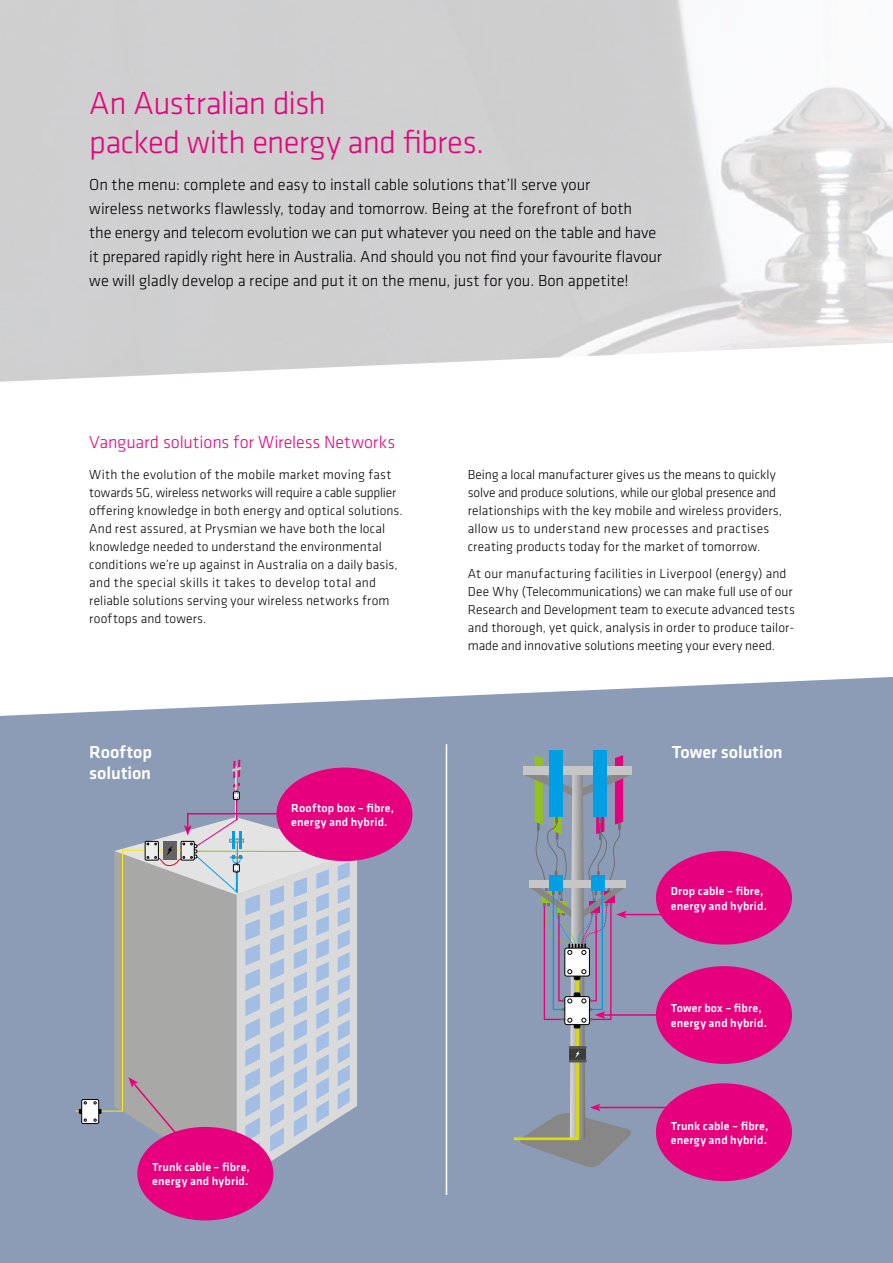
<style>
.page{position:relative;width:893px;height:1263px;background:#fff}
.page>*{position:absolute;margin:0;border:0;box-sizing:border-box;transform-origin:0 0}
.t1{font:300 33px/39px "Klavika";letter-spacing:-.02em;color:#e6007d}
.t2{font:300 18px "Klavika";letter-spacing:-.01em;color:#e6007d}
.t3{font:500 18px/21px "Klavika";color:#fff}
.t4{font:300 16.5px/24px "Klavika";letter-spacing:-.005em;color:#000}
.t5{font:300 13.5px/18px "Klavika";letter-spacing:.005em;color:#000}
.t6{font:500 12px/14.4px "Klavika";letter-spacing:.015em;color:#fff}
</style>
<div class="page">
<div style="left:0;top:677px;width:893px;height:586px;background:#8d9cb6"></div>
<div style="left:593px;top:750px;width:13px;height:66px;background:#009fe3"></div>
<div style="left:550px;top:750px;width:13px;height:66px;background:#009fe3"></div>
<hr style="left:603px;top:1014px;width:66px;height:2px;background:#e6007d">
<hr style="left:598px;top:1107px;width:86px;height:1px;background:#e6007d">
<hr style="left:624px;top:914px;width:44px;height:1px;background:#e6007d">
<svg style="left:511px;top:755px;width:121px;height:413px;background:#8c99ad"></svg>
<div style="left:656px;top:851px;width:136px;height:93px;background:#e6007d;border-radius:50%"></div>
<div style="left:656px;top:966px;width:136px;height:98px;background:#e6007d;border-radius:50%"></div>
<div style="left:656px;top:1083px;width:136px;height:98px;background:#e6007d;border-radius:50%"></div>
<div style="left:137px;top:1127px;width:136px;height:93px;background:#e6007d;border-radius:50%"></div>
<div style="left:276px;top:767px;width:136px;height:94px;background:#e6007d;border-radius:50%"></div>
<svg style="left:74px;top:760px;width:283px;height:423px;background:#b1a0b8"></svg>
<hr style="left:446px;top:744px;width:1px;height:451px;background:#fff">
<h1 class="t1" style="left:89px;top:83px;width:396px">An Australian dish<br>packed with energy and fibres.</h1>
<p class="t4" style="left:89px;top:172px;width:574px">On the menu: complete and easy to install cable solutions that’ll serve your<br>wireless networks flawlessly, today and tomorrow. Being at the forefront of both<br>the energy and telecom evolution we can put whatever you need on the table and have it prepared rapidly right here in Australia. And should you not find your favourite flavour we will gladly develop a recipe and put it on the menu, just for you. Bon appetite!</p>
<h2 class="t2" style="left:89px;top:431px;width:307px">Vanguard solutions for Wireless Networks</h2>
<p class="t5" style="left:89px;top:465px;width:315px">With the evolution of the mobile market moving fast towards 5G, wireless networks will require a cable supplier offering knowledge in both energy and optical solutions.<br>And rest assured, at Prysmian we have both the local knowledge needed to understand the environmental conditions we’re up against in Australia on a daily basis, and the special skills it takes to develop total and reliable solutions serving your wireless networks from rooftops and towers.</p>
<p class="t5" style="left:468px;top:465px;width:316px">Being a local manufacturer gives us the means to quickly solve and produce solutions, while our global presence and relationships with the key mobile and wireless providers, allow us to understand new processes and practises creating products today for the market of tomorrow.</p>
<p class="t5" style="left:468px;top:564px;width:329px">At our manufacturing facilities in Liverpool (energy) and Dee Why (Telecommunications) we can make full use of our Research and Development team to execute advanced tests and thorough, yet quick, analysis in order to produce tailor&shy;made and innovative solutions meeting your every need.</p>
<h2 class="t3" style="left:89px;top:741px;width:64px">Rooftop solution</h2>
<h2 class="t3" style="left:672px;top:741px;width:112px">Tower solution</h2>
<p class="t6" style="left:291px;top:800px;width:104px">Rooftop box – fibre, energy and hybrid.</p>
<p class="t6" style="left:152px;top:1159px;width:99px">Trunk cable – fibre, energy and hybrid.</p>
<p class="t6" style="left:671px;top:884px;width:98px">Drop cable – fibre, energy and hybrid.</p>
<p class="t6" style="left:671px;top:1001px;width:98px">Tower box – fibre, energy and hybrid.</p>
<p class="t6" style="left:671px;top:1118px;width:99px">Trunk cable – fibre, energy and hybrid.</p>
</div>
